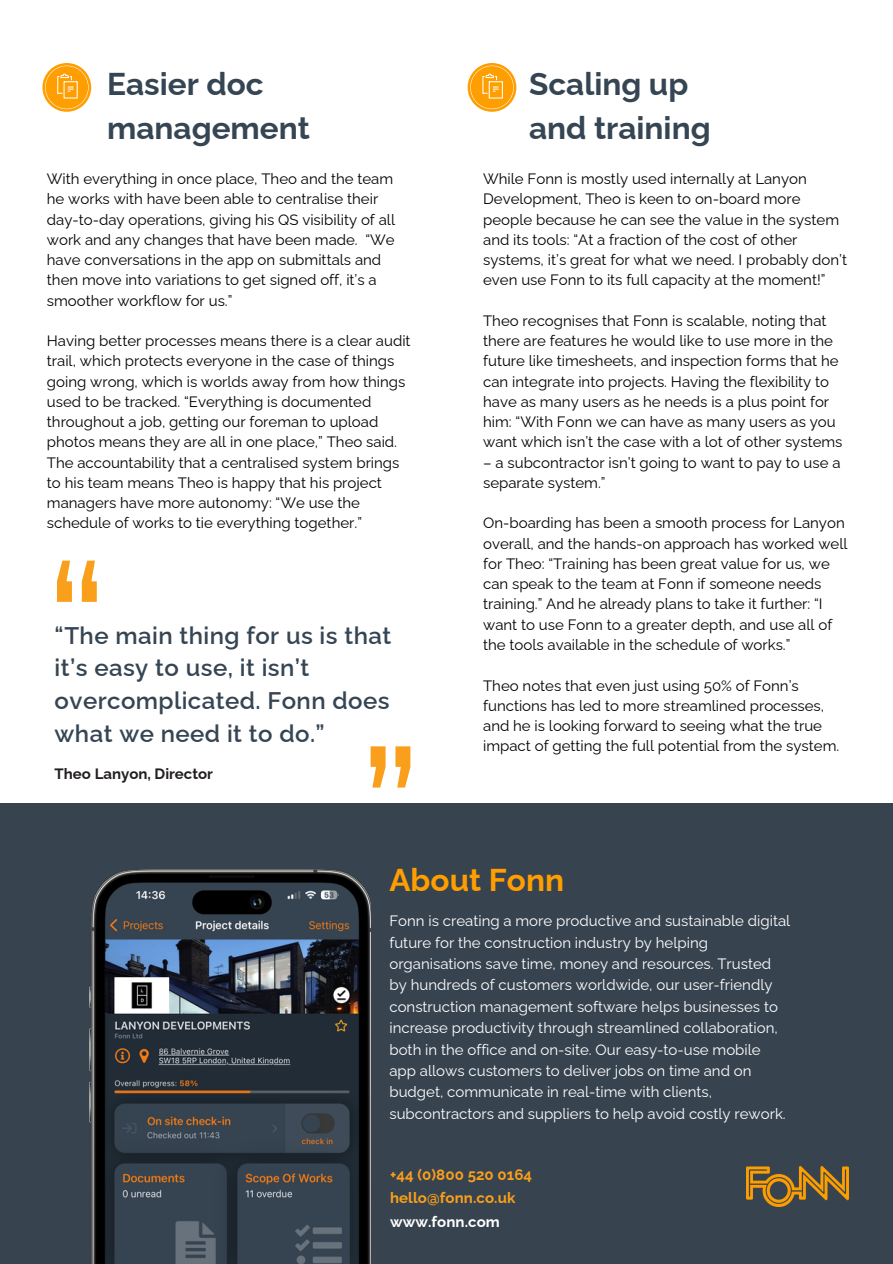
<style>
.page{position:relative;width:893px;height:1264px;background:#fff}
.page>*{position:absolute;margin:0;border:0;box-sizing:border-box;transform-origin:0 0}
.t1{font:500 180px "Raleway";color:#f99f1b}
.t2{font:700 31.5px/43.8px "Raleway";color:#364553}
.t3{font:700 31.5px "Raleway";color:#ff9e00}
.t4{font:600 24px/32.7px "Raleway";letter-spacing:.02em;color:#364553}
.t5{font:15px/20.2px "Raleway";color:#000}
.t6{font:15px/21.3px "Raleway";color:#fff}
.t7{font:700 15px/23.7px "Raleway";letter-spacing:.005em;color:#f99f1b}
.t8{font:700 15px "Raleway";color:#231f20}
.s1{color:#fff}
</style>
<div class="page">
<svg style="left:42px;top:63px;width:49px;height:49px"></svg>
<svg style="left:45px;top:66px;width:44px;height:43px;background:#ffb133"></svg>
<svg style="left:467px;top:63px;width:49px;height:49px"></svg>
<svg style="left:470px;top:66px;width:43px;height:43px;background:#ffb030"></svg>
<div style="left:0;top:803px;width:892px;height:460px;background:#37434f"></div>
<img style="left:746px;top:1166px;width:102px;height:40px">
<img style="left:89px;top:869px;width:282px;height:394px">
<p class="t2" style="left:107px;top:62px;width:204px">Easier doc management</p>
<p class="t2" style="left:529px;top:62px;width:183px">Scaling up and training</p>
<p class="t5" style="left:47px;top:169px;width:349px">With everything in once place, Theo and the team he works with have been able to centralise their day-to-day operations, giving his QS visibility of all work and any changes that have been made. “We have conversations in the app on submittals and then move into variations to get signed off, it’s a smoother workflow for us.”</p>
<h3 class="t5" style="left:47px;top:331px;width:365px">Having better processes means there is a clear audit trail, which protects everyone in the case of things going wrong, which is worlds away from how things used to be tracked. “Everything is documented throughout a job, getting our foreman to upload photos means they are all in one place,” Theo said.<br>The accountability that a centralised system brings to his team means Theo is happy that his project managers have more autonomy: “We use the schedule of works to tie everything together.”</h3>
<h2 class="t1" style="left:108px;top:639px;width:62px;rotate:-180deg">”</h2>
<p class="t4" style="left:55px;top:619px;width:338px">“The main thing for us is that it’s easy to use, it isn’t overcomplicated. Fonn does what we need it to do.”</p>
<p class="t8" style="left:55px;top:765px;width:160px">Theo Lanyon, Director</p>
<p class="t1" style="left:359px;top:708px;width:62px">”</p>
<p class="t5" style="left:483px;top:169px;width:365px">While Fonn is mostly used internally at Lanyon Development, Theo is keen to on-board more people because he can see the value in the system and its tools: “At a fraction of the cost of other systems, it’s great for what we need. I probably don’t even use Fonn to its full capacity at the moment!”</p>
<h1 class="t5" style="left:483px;top:310px;width:361px">Theo recognises that Fonn is scalable, noting that there are features he would like to use more in the future like timesheets, and inspection forms that he can integrate into projects. Having the flexibility to have as many users as he needs is a plus point for him: “With Fonn we can have as many users as you want which isn’t the case with a lot of other systems</h1>
<h1 class="t5" style="left:483px;top:452px;width:359px">– a subcontractor isn’t going to want to pay to use a separate system.”</h1>
<p class="t5" style="left:483px;top:513px;width:366px">On-boarding has been a smooth process for Lanyon overall, and the hands-on approach has worked well for Theo: “Training has been great value for us, we can speak to the team at Fonn if someone needs training.” And he already plans to take it further: “I want to use Fonn to a greater depth, and use all of the tools available in the schedule of works.”</p>
<h3 class="t5" style="left:483px;top:675px;width:357px">Theo notes that even just using 50% of Fonn’s functions has led to more streamlined processes, and he is looking forward to seeing what the true impact of getting the full potential from the system.</h3>
<p class="t3" style="left:389px;top:861px;width:176px">About Fonn</p>
<p class="t6" style="left:389px;top:910px;width:402px">Fonn is creating a more productive and sustainable digital future for the construction industry by helping organisations save time, money and resources. Trusted by hundreds of customers worldwide, our user-friendly construction management software helps businesses to increase productivity through streamlined collaboration, both in the office and on-site. Our easy-to-use mobile app allows customers to deliver jobs on time and on budget, communicate in real-time with clients, subcontractors and suppliers to help avoid costly rework.</p>
<p class="t7" style="left:390px;top:1162px;width:144px">+44 (0)800 520 0164 hello@fonn.co.uk <span class="s1">www.fonn.com</span></p>
</div>
